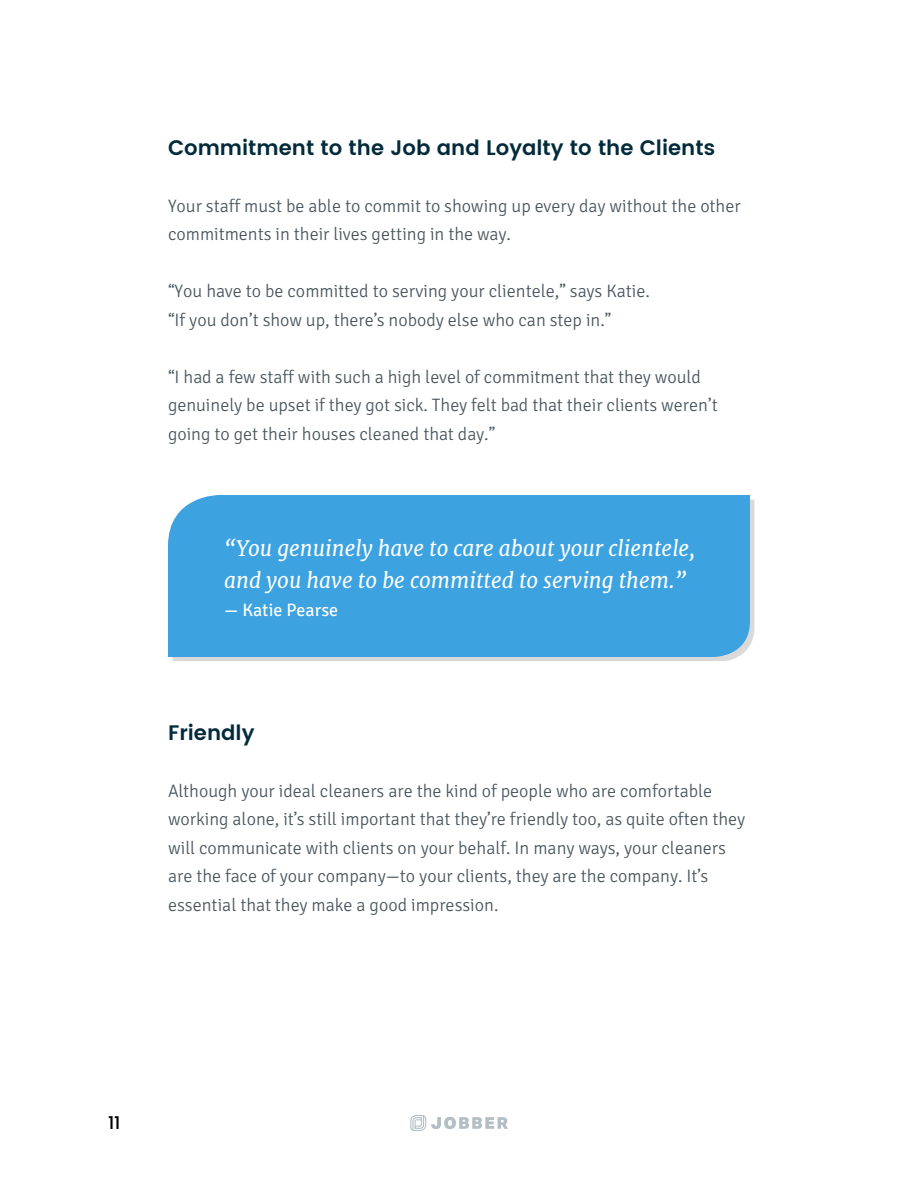
<style>
.page{position:relative;width:918px;height:1188px;background:#fff}
.page>*{position:absolute;margin:0;border:0;box-sizing:border-box;transform-origin:0 0}
.t1{font:italic 21px/31.5px "Merriweather";color:#fff}
.t2{font:600 21px "Poppins";color:#022a3a}
.t3{font:300 18px/28.5px "Signika Negative";color:#47545c}
.t4{font:18px "Signika Negative";color:#fff}
.t5{font:500 18px "Poppins";color:#000}
</style>
<div class="page">
<svg style="left:410px;top:1115px;width:98px;height:16px"></svg>
<div style="left:172px;top:500px;width:582px;height:162px;background:#d9d9d9"></div>
<div style="left:168px;top:495px;width:582px;height:162px;background:#3ca2e0"></div>
<p class="t2" style="left:168px;top:132px;width:549px">Commitment to the Job and Loyalty to the Clients</p>
<p class="t3" style="left:168px;top:192px;width:574px">Your staff must be able to commit to showing up every day without the other commitments in their lives getting in the way.</p>
<p class="t3" style="left:168px;top:277px;width:483px">“You have to be committed to serving your clientele,” says Katie. “If you don’t show up, there’s nobody else who can step in.”</p>
<p class="t3" style="left:168px;top:363px;width:551px">“I had a few staff with such a high level of commitment that they would genuinely be upset if they got sick. They felt bad that their clients weren’t going to get their houses cleaned that day.”</p>
<p class="t1" style="left:224px;top:532px;width:472px">“You genuinely have to care about your clientele, and you have to be committed to serving them.”</p>
<p class="t4" style="left:224px;top:600px;width:115px">— Katie Pearse</p>
<p class="t2" style="left:168px;top:717px;width:88px">Friendly</p>
<p class="t3" style="left:168px;top:777px;width:579px">Although your ideal cleaners are the kind of people who are comfortable working alone, it’s still important that they’re friendly too, as quite often they will communicate with clients on your behalf. In many ways, your cleaners are the face of your company—to your clients, they are the company. It’s essential that they make a good impression.</p>
<p class="t5" style="left:108px;top:1109px;width:14px">11</p>
</div>
